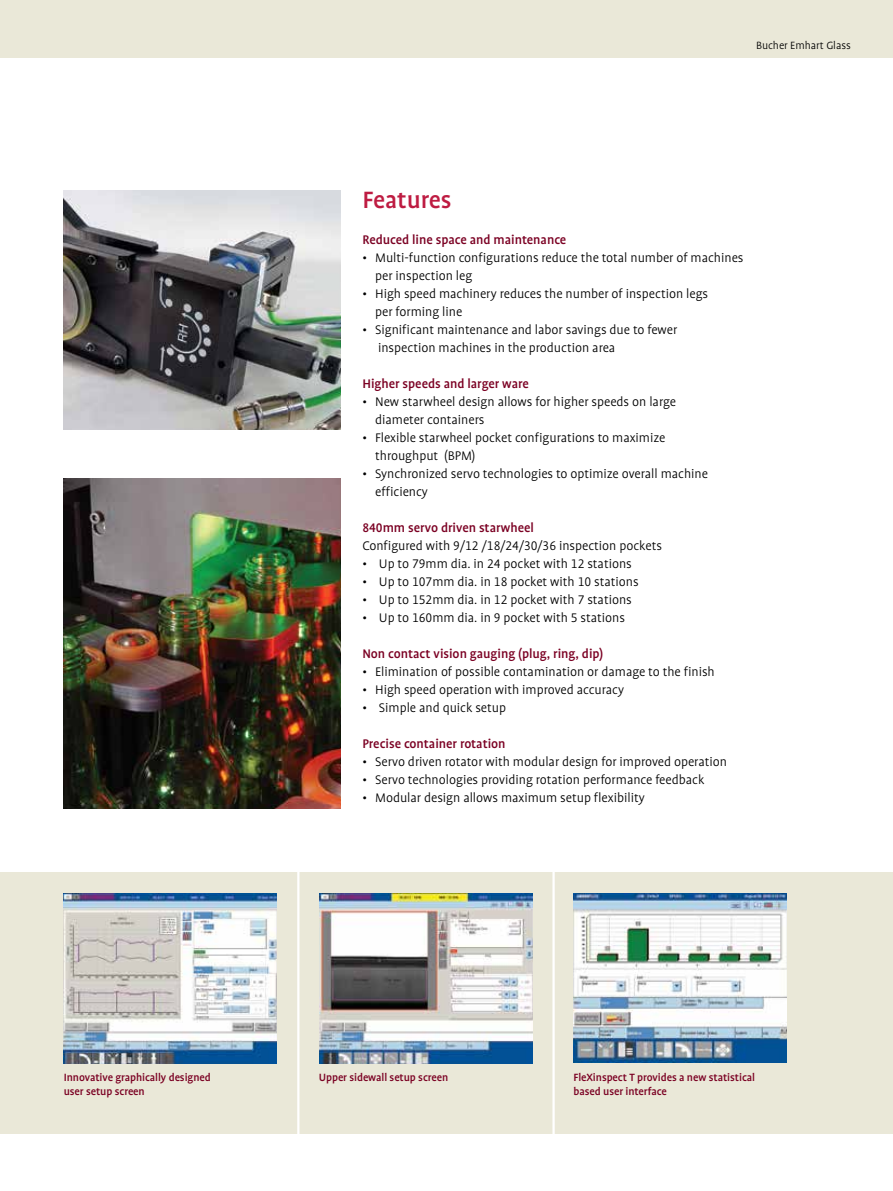
<style>
.page{position:relative;width:893px;height:1191px;background:#fff}
.page>*{position:absolute;margin:0;border:0;box-sizing:border-box;transform-origin:0 0}
.t1{font:500 27px "Bucher Profile";letter-spacing:-.005em;color:#be1c42}
.t2{font:300 14.25px/18px "Bucher Profile";letter-spacing:-.005em;color:#000}
.t3{font:500 14.25px "Bucher Profile";letter-spacing:-.005em;color:#7b0123}
.t4{font:500 12px/13.5px "Bucher Profile";letter-spacing:-.005em;color:#7b0123}
.t5{font:300 12px "Bucher Profile";letter-spacing:-.005em;color:#000}
</style>
<div class="page">
<div style="left:0;top:0;width:893px;height:57px;background:#eae8d8"></div>
<div style="left:0;top:872px;width:893px;height:261px;background:#eae8d8"></div>
<img style="left:64px;top:893px;width:213px;height:170px">
<img style="left:320px;top:893px;width:213px;height:170px">
<img style="left:573px;top:893px;width:213px;height:170px">
<hr style="left:297px;top:871px;width:2px;height:281px;background:#fff">
<hr style="left:552px;top:871px;width:3px;height:265px;background:#fff">
<img style="left:64px;top:190px;width:276px;height:239px">
<img style="left:64px;top:478px;width:276px;height:330px">
<p class="t5" style="left:756px;top:40px;width:96px">Bucher Emhart Glass</p>
<h1 class="t1" style="left:362px;top:186px;width:91px">Features</h1>
<p class="t3" style="left:362px;top:233px;width:205px">Reduced line space and maintenance</p>
<p class="t2" style="left:375px;top:249px;width:370px;text-indent:-13px">• Multi-function configurations reduce the total number of machines per inspection leg</p>
<p class="t2" style="left:375px;top:285px;width:335px;text-indent:-13px">• High speed machinery reduces the number of inspection legs per forming line</p>
<p class="t2" style="left:378px;top:321px;width:301px;text-indent:-16px">• Significant maintenance and labor savings due to fewer inspection machines in the production area</p>
<p class="t3" style="left:362px;top:377px;width:168px">Higher speeds and larger ware</p>
<p class="t2" style="left:375px;top:393px;width:303px;text-indent:-13px">• New starwheel design allows for higher speeds on large diameter containers</p>
<p class="t2" style="left:375px;top:429px;width:292px;text-indent:-13px">• Flexible starwheel pocket configurations to maximize throughput (BPM)</p>
<p class="t2" style="left:375px;top:465px;width:334px;text-indent:-13px">• Synchronized servo technologies to optimize overall machine efficiency</p>
<p class="t3" style="left:362px;top:521px;width:173px">840mm servo driven starwheel</p>
<p class="t2" style="left:362px;top:537px;width:301px">Configured with 9/12 /18/24/30/36 inspection pockets</p>
<p class="t2" style="left:362px;top:555px;width:271px">• Up to 79mm dia. in 24 pocket with 12 stations</p>
<p class="t2" style="left:362px;top:573px;width:278px">• Up to 107mm dia. in 18 pocket with 10 stations</p>
<p class="t2" style="left:362px;top:591px;width:271px">• Up to 152mm dia. in 12 pocket with 7 stations</p>
<p class="t2" style="left:362px;top:609px;width:264px">• Up to 160mm dia. in 9 pocket with 5 stations</p>
<p class="t3" style="left:362px;top:647px;width:242px">Non contact vision gauging (plug, ring, dip)</p>
<p class="t2" style="left:362px;top:663px;width:354px">• Elimination of possible contamination or damage to the finish</p>
<p class="t2" style="left:362px;top:681px;width:263px">• High speed operation with improved accuracy</p>
<p class="t2" style="left:362px;top:699px;width:145px">• Simple and quick setup</p>
<p class="t3" style="left:362px;top:737px;width:145px">Precise container rotation</p>
<p class="t2" style="left:362px;top:753px;width:366px">• Servo driven rotator with modular design for improved operation</p>
<p class="t2" style="left:362px;top:771px;width:343px">• Servo technologies providing rotation performance feedback</p>
<p class="t2" style="left:362px;top:789px;width:284px">• Modular design allows maximum setup flexibility</p>
<p class="t4" style="left:64px;top:1071px;width:149px">Innovative graphically designed user setup screen</p>
<p class="t4" style="left:319px;top:1071px;width:131px">Upper sidewall setup screen</p>
<p class="t4" style="left:574px;top:1071px;width:183px">FleXinspect T provides a new statistical based user interface</p>
</div>
